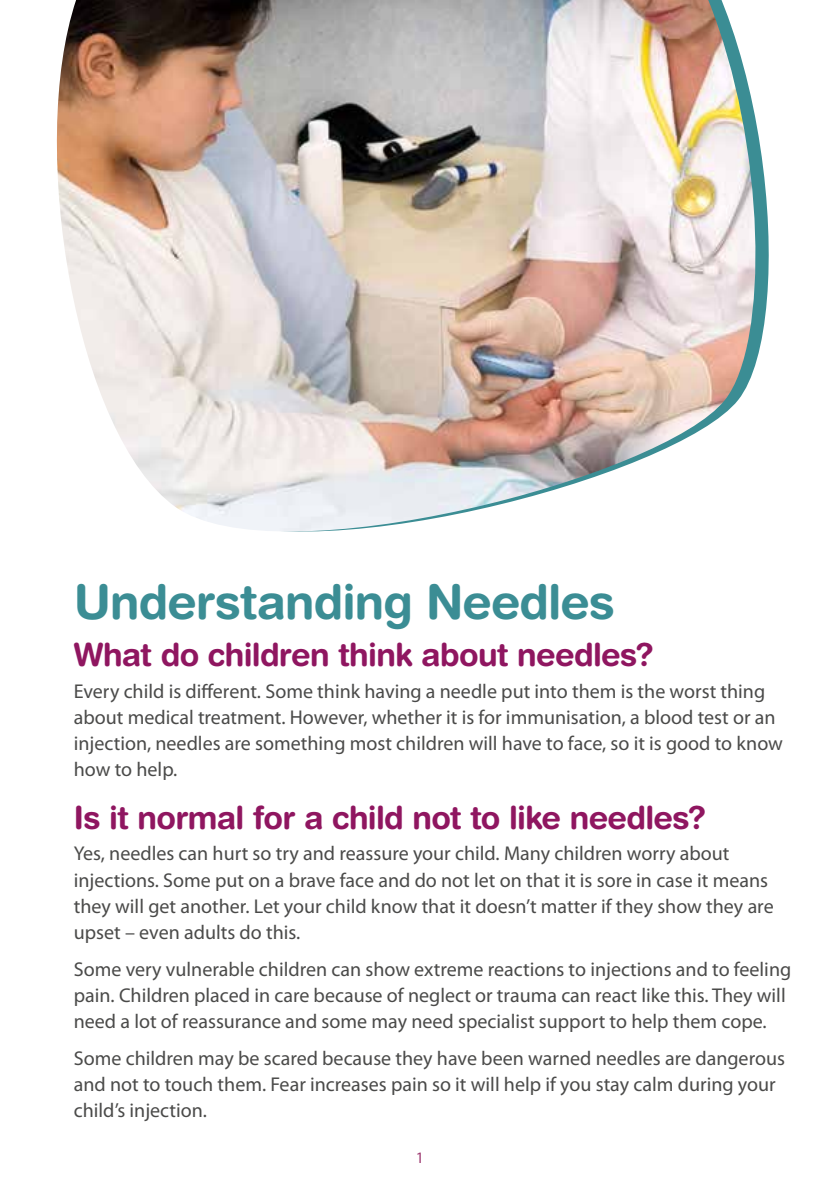
<style>
.page{position:relative;width:840px;height:1191px;background:#fff}
.page>*{position:absolute;margin:0;border:0;box-sizing:border-box;transform-origin:0 0}
.t1{font:700 48px "Helvetica Rounded LT";letter-spacing:-.02em;color:#3b8d94}
.t2{font:700 32px "Helvetica Rounded LT";letter-spacing:-.02em;color:#8f1660}
.t3{font:20px/26px "Myriad Pro";color:#4a4a49}
.t4{font:16px "Myriad Pro";color:#9d3a71}
</style>
<div class="page">
<img style="left:56px;top:0;width:713px;height:532px">
<h1 class="t1" style="left:74px;top:572px;width:542px">Understanding Needles</h1>
<h2 class="t2" style="left:74px;top:635px;width:581px">What do children think about needles?</h2>
<p class="t3" style="left:74px;top:677px;width:710px">Every child is different. Some think having a needle put into them is the worst thing about medical treatment. However, whether it is for immunisation, a blood test or an injection, needles are something most children will have to face, so it is good to know how to help.</p>
<h2 class="t2" style="left:74px;top:798px;width:633px">Is it normal for a child not to like needles?</h2>
<p class="t3" style="left:74px;top:840px;width:701px">Yes, needles can hurt so try and reassure your child. Many children worry about injections. Some put on a brave face and do not let on that it is sore in case it means they will get another. Let your child know that it doesn’t matter if they show they are upset – even adults do this.</p>
<p class="t3" style="left:74px;top:955px;width:718px">Some very vulnerable children can show extreme reactions to injections and to feeling pain. Children placed in care because of neglect or trauma can react like this. They will need a lot of reassurance and some may need specialist support to help them cope.</p>
<p class="t3" style="left:74px;top:1045px;width:712px">Some children may be scared because they have been warned needles are dangerous and not to touch them. Fear increases pain so it will help if you stay calm during your child’s injection.</p>
<p class="t4" style="left:415px;top:1148px;width:10px">1</p>
</div>
